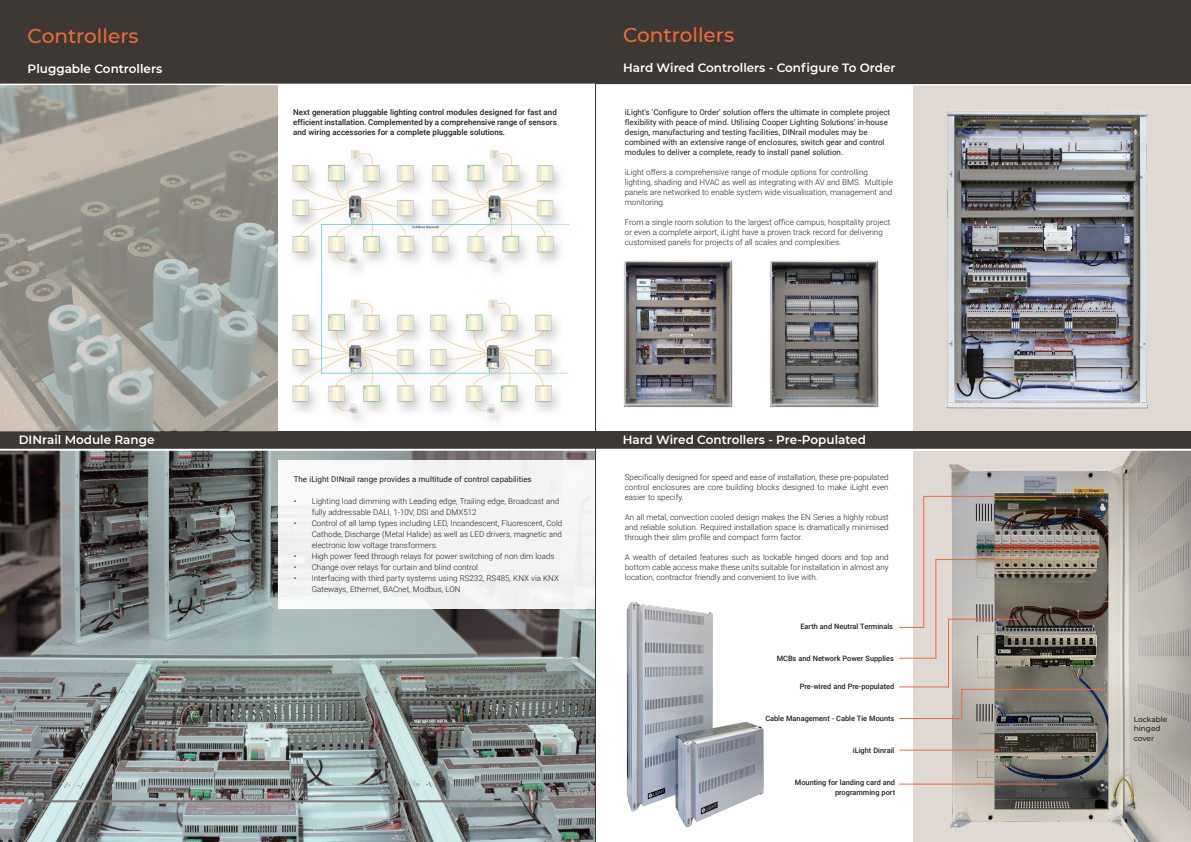
<style>
.page{position:relative;width:1191px;height:842px;background:#fff}
.page>*{position:absolute;margin:0;border:0;box-sizing:border-box;transform-origin:0 0}
.t1{font:500 20px "Montserrat";color:#f26935}
.t2{font:600 12px "Montserrat";color:#fff}
.t3{font:300 8px/10px "Roboto";color:#231f20}
.t4{font:8px/10px "Roboto";color:#231f20}
.t5{font:500 8px/10px "Roboto";color:#231f20;text-align:justify}
.t6{font:500 7.4px/9.2px "Roboto";color:#231f20;text-align:right}
.t7{font:500 7.4px/9.2px "Montserrat";color:#231f20}
</style>
<div class="page">
<div style="left:913px;top:84px;width:278px;height:758px;background:#e0d8d3"></div>
<div style="left:0;top:0;width:595px;height:84px;background:#3e3835"></div>
<div style="left:596px;top:0;width:595px;height:84px;background:#3e3835"></div>
<hr style="left:596px;top:84px;width:595px;height:2px;background:#fff">
<img style="left:939px;top:451px;width:252px;height:391px">
<img style="left:0;top:451px;width:595px;height:391px">
<img style="left:623px;top:260px;width:110px;height:148px">
<img style="left:769px;top:260px;width:110px;height:148px">
<img style="left:947px;top:110px;width:201px;height:299px">
<div style="left:278px;top:460px;width:317px;height:149px;background:#f4f3f3"></div>
<hr style="left:43px;top:800px;width:518px;height:2px;background:#7f7572">
<div style="left:0;top:431px;width:595px;height:18px;background:#3e3835"></div>
<hr style="left:899px;top:658px;width:37px;height:1px;background:#f26935">
<hr style="left:948px;top:619px;width:71px;height:1px;background:#f26935">
<hr style="left:935px;top:559px;width:91px;height:1px;background:#f26935">
<hr style="left:923px;top:496px;width:133px;height:1px;background:#f26935">
<hr style="left:899px;top:750px;width:99px;height:1px;background:#f26935">
<hr style="left:899px;top:783px;width:158px;height:1px;background:#f26935">
<hr style="left:899px;top:718px;width:63px;height:1px;background:#f26935">
<hr style="left:961px;top:689px;width:144px;height:1px;background:#f26935">
<hr style="left:935px;top:559px;width:1px;height:100px;background:#f26935">
<hr style="left:948px;top:619px;width:1px;height:68px;background:#f26935">
<hr style="left:961px;top:689px;width:1px;height:30px;background:#f26935">
<svg style="left:899px;top:627px;width:25px;height:1px"></svg>
<hr style="left:899px;top:686px;width:50px;height:1px;background:#f26935">
<hr style="left:923px;top:497px;width:1px;height:130px;background:#f26935">
<img style="left:0;top:85px;width:278px;height:346px">
<img style="left:292px;top:150px;width:277px;height:272px">
<div style="left:595px;top:431px;width:596px;height:18px;background:#3e3835"></div>
<hr style="left:595px;top:449px;width:596px;height:2px;background:#fff">
<img style="left:626px;top:602px;width:138px;height:226px">
<hr style="left:595px;top:0;width:1px;height:842px;background:#3e3835">
<p class="t1" style="left:28px;top:22px;width:112px">Controllers</p>
<p class="t2" style="left:28px;top:60px;width:136px">Pluggable Controllers</p>
<p class="t2" style="left:19px;top:431px;width:137px">DINrail Module Range</p>
<p class="t5" style="left:293px;top:106px;width:265px">Next generation pluggable lighting control modules designed for fast and efficient installation. Complemented by a comprehensive range of sensors and wiring accessories for a complete pluggable solutions.</p>
<p class="t1" style="left:623px;top:21px;width:112px">Controllers</p>
<p class="t2" style="left:623px;top:60px;width:274px">Hard Wired Controllers - Configure To Order</p>
<p class="t4" style="left:625px;top:106px;width:267px">iLight's 'Configure to Order' solution offers the ultimate in complete project flexibility with peace of mind. Utilising Cooper Lighting Solutions' in-house design, manufacturing and testing facilities, DINrail modules may be combined with an extensive range of enclosures, switch gear and control modules to deliver a complete, ready to install panel solution.</p>
<p class="t3" style="left:625px;top:166px;width:269px">iLight offers a comprehensive range of module options for controlling lighting, shading and HVAC as well as integrating with AV and BMS. Multiple panels are networked to enable system wide visualisation, management and monitoring.</p>
<p class="t3" style="left:625px;top:216px;width:267px">From a single room solution to the largest office campus, hospitality project or even a complete airport, iLight have a proven track record for delivering customised panels for projects of all scales and complexities.</p>
<p class="t4" style="left:294px;top:474px;width:239px">The iLight DINrail range provides a multitude of control capabilities</p>
<p class="t3" style="left:312px;top:495px;width:249px;line-height:11px;text-indent:-18px">• Lighting load dimming with Leading edge, Trailing edge, Broadcast and fully addressable DALI, 1-10V, DSI and DMX512</p>
<p class="t3" style="left:312px;top:517px;width:252px;line-height:11px;text-align:justify;text-indent:-18px">• Control of all lamp types including LED, Incandescent, Fluorescent, Cold Cathode, Discharge (Metal Halide) as well as LED drivers, magnetic and electronic low voltage transformers.</p>
<p class="t3" style="left:294px;top:551px;width:262px">• High power feed through relays for power switching of non dim loads</p>
<p class="t3" style="left:294px;top:562px;width:186px">• Change over relays for curtain and blind control</p>
<p class="t3" style="left:312px;top:572px;width:249px;line-height:11px;text-indent:-18px">• Interfacing with third party systems using RS232, RS485, KNX via KNX<br>Gateways, Ethernet, BACnet, Modbus, LON</p>
<p class="t2" style="left:622px;top:431px;width:245px">Hard Wired Controllers - Pre-Populated</p>
<p class="t3" style="left:625px;top:472px;width:265px;text-align:justify">Specifically designed for speed and ease of installation, these pre-populated control enclosures are core building blocks designed to make iLight even easier to specify.</p>
<p class="t3" style="left:625px;top:512px;width:265px;text-align:justify">An all metal, convection cooled design makes the EN Series a highly robust and reliable solution. Required installation space is dramatically minimised through their slim profile and compact form factor.</p>
<p class="t3" style="left:625px;top:552px;width:265px;text-align:justify">A wealth of detailed features such as lockable hinged doors and top and bottom cable access make these units suitable for installation in almost any location, contractor friendly and convenient to live with.</p>
<p class="t6" style="left:800px;top:622px;width:94px">Earth and Neutral Terminals</p>
<p class="t6" style="left:776px;top:653px;width:119px">MCBs and Network Power Supplies</p>
<p class="t6" style="left:799px;top:682px;width:96px">Pre-wired and Pre-populated</p>
<p class="t6" style="left:765px;top:713px;width:131px">Cable Management - Cable Tie Mounts</p>
<p class="t6" style="left:853px;top:746px;width:43px">iLight Dinrail</p>
<p class="t6" style="left:795px;top:778px;width:102px">Mounting for landing card and programming port</p>
<p class="t7" style="left:1133px;top:715px;width:35px">Lockable hinged cover</p>
</div>
